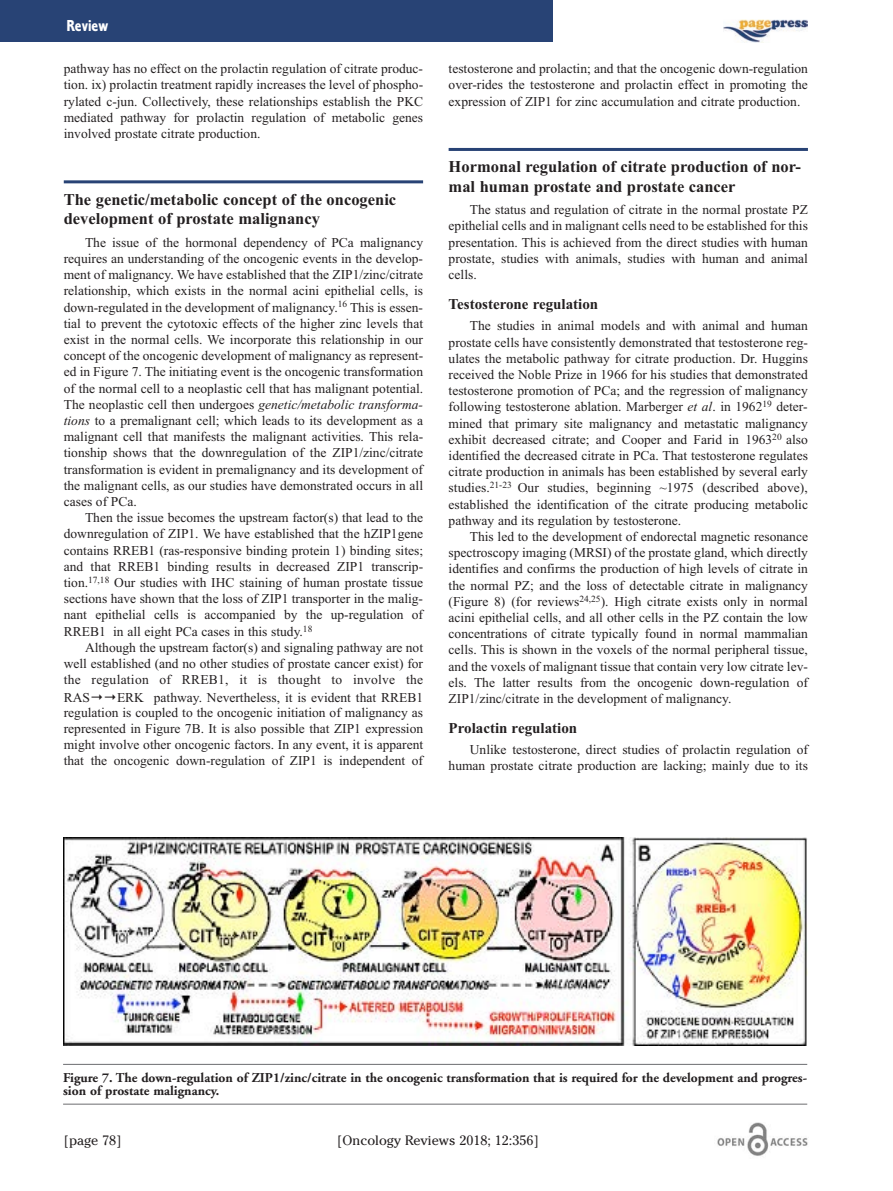
<style>
.page{position:relative;width:893px;height:1191px;background:#fff}
.page>*{position:absolute;margin:0;border:0;box-sizing:border-box;transform-origin:0 0}
.t1{font:700 16.5px/19.8px "Times New Roman";color:#231f20}
.t2{font:16.5px "Corinthian Bold Condensed Plain";color:#fff}
.t3{font:700 15px "Times New Roman";color:#231f20}
.t4{font:13.5px/16.2px "Times New Roman";color:#231f20;text-align:justify}
.t5{font:700 13.5px/13.5px "Adobe Garamond";color:#231f20}
.t6{font:13.5px "Cheltenham";color:#231f20}
.s1{font-style:italic}
.s2{font-family:"Lucida Grande"}
</style>
<div class="page">
<div style="left:0;top:0;width:552px;height:41px;background:#284375"></div>
<hr style="left:64px;top:180px;width:359px;height:3px;background:#284375">
<hr style="left:449px;top:148px;width:359px;height:3px;background:#284375">
<img style="left:717px;top:1123px;width:91px;height:33px">
<img style="left:723px;top:19px;width:84px;height:24px">
<hr style="left:63px;top:1064px;width:744px;height:1px;background:#6c6d70">
<hr style="left:63px;top:1103px;width:744px;height:1px;background:#6c6d70">
<img style="left:64px;top:838px;width:744px;height:207px">
<p class="t2" style="left:66px;top:20px;width:43px">Review</p>
<p class="t4" style="left:64px;top:60px;width:361px">pathway has no effect on the prolactin regulation of citrate produc&shy;tion. ix) prolactin treatment rapidly increases the level of phospho&shy;rylated c-jun. Collectively, these relationships establish the PKC mediated pathway for prolactin regulation of metabolic genes involved prostate citrate production.</p>
<p class="t1" style="left:64px;top:189px;width:334px">The genetic/metabolic concept of the oncogenic development of prostate malignancy</p>
<p class="t4" style="left:64px;top:234px;width:361px;text-indent:21px">The issue of the hormonal dependency of PCa malignancy requires an understanding of the oncogenic events in the develop&shy;ment of malignancy. We have established that the ZIP1/zinc/citrate relationship, which exists in the normal acini epithelial cells, is down-regulated in the development of malignancy.<sup>16</sup> This is essen&shy;tial to prevent the cytotoxic effects of the higher zinc levels that exist in the normal cells. We incorporate this relationship in our concept of the oncogenic development of malignancy as represent&shy;ed in Figure 7. The initiating event is the oncogenic transformation of the normal cell to a neoplastic cell that has malignant potential.<br>The neoplastic cell then undergoes <span class="s1">genetic/metabolic transforma&shy;tions</span> to a premalignant cell; which leads to its development as a malignant cell that manifests the malignant activities. This rela&shy;tionship shows that the downregulation of the ZIP1/zinc/citrate transformation is evident in premalignancy and its development of the malignant cells, as our studies have demonstrated occurs in all cases of PCa.</p>
<p class="t4" style="left:64px;top:509px;width:361px;text-indent:21px">Then the issue becomes the upstream factor(s) that lead to the downregulation of ZIP1. We have established that the hZIP1gene contains RREB1 (ras-responsive binding protein 1) binding sites; and that RREB1 binding results in decreased ZIP1 transcrip&shy;tion.<sup>17,18</sup> Our studies with IHC staining of human prostate tissue sections have shown that the loss of ZIP1 transporter in the malig&shy;nant epithelial cells is accompanied by the up-regulation of RREB1 in all eight PCa cases in this study.<sup>18</sup></p>
<p class="t4" style="left:64px;top:639px;width:361px;line-height:16.6px;text-indent:21px">Although the upstream factor(s) and signaling pathway are not well established (and no other studies of prostate cancer exist) for the regulation of RREB1, it is thought to involve the RAS<span class="s2">→→</span>ERK pathway. Nevertheless, it is evident that RREB1</p>
<p class="t4" style="left:64px;top:704px;width:361px">regulation is coupled to the oncogenic initiation of malignancy as represented in Figure 7B. It is also possible that ZIP1 expression might involve other oncogenic factors. In any event, it is apparent that the oncogenic down-regulation of ZIP1 is independent of</p>
<p class="t4" style="left:449px;top:60px;width:361px">testosterone and prolactin; and that the oncogenic down-regulation over-rides the testosterone and prolactin effect in promoting the expression of ZIP1 for zinc accumulation and citrate production.</p>
<p class="t1" style="left:449px;top:157px;width:354px">Hormonal regulation of citrate production of nor&shy;mal human prostate and prostate cancer</p>
<p class="t4" style="left:449px;top:201px;width:361px;text-indent:21px">The status and regulation of citrate in the normal prostate PZ epithelial cells and in malignant cells need to be established for this presentation. This is achieved from the direct studies with human prostate, studies with animals, studies with human and animal cells.</p>
<p class="t3" style="left:449px;top:295px;width:151px">Testosterone regulation</p>
<p class="t4" style="left:449px;top:317px;width:361px;text-indent:21px">The studies in animal models and with animal and human prostate cells have consistently demonstrated that testosterone reg&shy;ulates the metabolic pathway for citrate production. Dr. Huggins received the Noble Prize in 1966 for his studies that demonstrated testosterone promotion of PCa; and the regression of malignancy following testosterone ablation. Marberger <span class="s1">et al</span>. in 1962<sup>19</sup> deter&shy;mined that primary site malignancy and metastatic malignancy exhibit decreased citrate; and Cooper and Farid in 1963<sup>20</sup> also identified the decreased citrate in PCa. That testosterone regulates citrate production in animals has been established by several early studies.<sup>21-23</sup> Our studies, beginning ~1975 (described above), established the identification of the citrate producing metabolic pathway and its regulation by testosterone.</p>
<p class="t4" style="left:449px;top:528px;width:361px;text-indent:21px">This led to the development of endorectal magnetic resonance spectroscopy imaging (MRSI) of the prostate gland, which directly identifies and confirms the production of high levels of citrate in the normal PZ; and the loss of detectable citrate in malignancy (Figure 8) (for reviews<sup>24,25</sup>). High citrate exists only in normal acini epithelial cells, and all other cells in the PZ contain the low concentrations of citrate typically found in normal mammalian cells. This is shown in the voxels of the normal peripheral tissue, and the voxels of malignant tissue that contain very low citrate lev&shy;els. The latter results from the oncogenic down-regulation of ZIP1/zinc/citrate in the development of malignancy.</p>
<p class="t3" style="left:449px;top:719px;width:130px">Prolactin regulation</p>
<p class="t4" style="left:449px;top:741px;width:361px;text-align:right">Unlike testosterone, direct studies of prolactin regulation of human prostate citrate production are lacking; mainly due to its</p>
<p class="t5" style="left:63px;top:1072px;width:745px">Figure 7. The down-regulation of ZIP1/zinc/citrate in the oncogenic transformation that is required for the development and progres&shy;sion of prostate malignancy.</p>
<p class="t6" style="left:64px;top:1132px;width:59px">[page 78]</p>
<p class="t6" style="left:337px;top:1132px;width:203px">[Oncology Reviews 2018; 12:356]</p>
</div>
